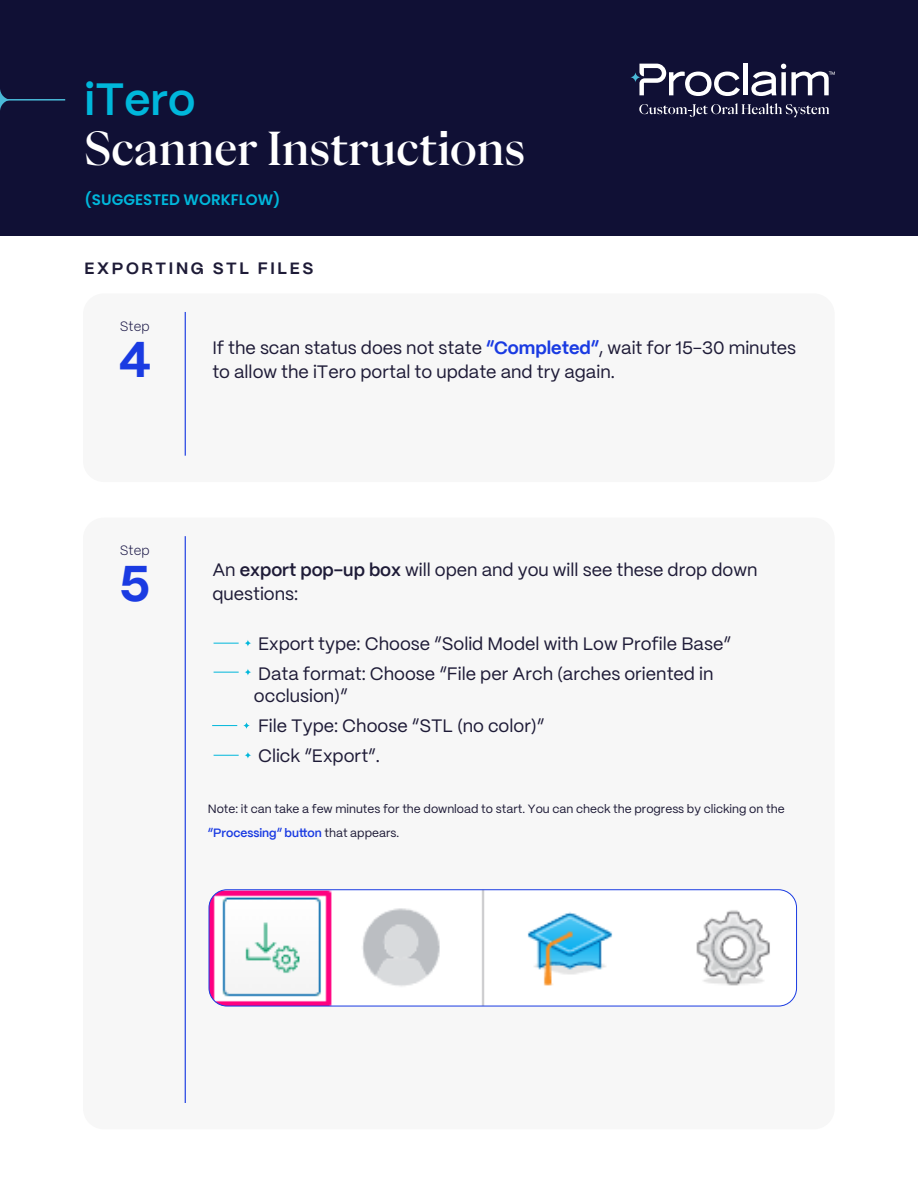
<style>
.page{position:relative;width:918px;height:1188px;background:#fff}
.page>*{position:absolute;margin:0;border:0;box-sizing:border-box;transform-origin:0 0}
.t1{font:700 49.95px "PP Mori";color:#1a3be2}
.t2{font:500 45px "PP Eiko";color:#fff}
.t3{font:600 45px "PP Mori";color:#00b7db}
.t4{font:18px/30px "PP Mori";color:#1e1b37}
.t5{font:700 16.5px "PP Mori";letter-spacing:.16em;color:#1e1b37}
.t6{font:600 15.15px "Poppins";color:#00b7db}
.t7{font:300 13.5px "PP Mori";color:#1b1847}
.t8{font:12px/24px "PP Mori";color:#1e1b37}
.s1{font-weight:700;color:#1a3be2}
.s2{font-weight:600}
.s3{font-weight:600;color:#1a3be2}
</style>
<div class="page">
<div style="left:83px;top:293px;width:752px;height:189px;background:#f7f7f7;border-radius:21px"></div>
<hr style="left:185px;top:312px;width:1px;height:144px;background:#1a3be2">
<div style="left:0;top:0;width:918px;height:236px;background:#101035"></div>
<svg style="left:639px;top:103px;width:190px;height:14px"></svg>
<div style="left:743px;top:64px;width:5px;height:31px;background:#fff"></div>
<svg style="left:639px;top:64px;width:101px;height:32px"></svg>
<svg style="left:630px;top:72px;width:11px;height:11px"></svg>
<svg style="left:751px;top:64px;width:84px;height:32px"></svg>
<hr style="left:1px;top:99px;width:64px;height:2px;background:#4abad8">
<svg style="left:0;top:89px;width:12px;height:21px"></svg>
<div style="left:83px;top:518px;width:752px;height:611px;background:#f7f7f7;border-radius:21px"></div>
<hr style="left:185px;top:536px;width:1px;height:567px;background:#1a3be2">
<svg style="left:214px;top:643px;width:25px;height:1px"></svg>
<svg style="left:244px;top:639px;width:8px;height:8px"></svg>
<svg style="left:214px;top:672px;width:25px;height:1px"></svg>
<svg style="left:244px;top:668px;width:8px;height:8px"></svg>
<svg style="left:212px;top:725px;width:25px;height:1px"></svg>
<svg style="left:243px;top:722px;width:7px;height:7px"></svg>
<svg style="left:214px;top:755px;width:25px;height:1px"></svg>
<svg style="left:244px;top:752px;width:8px;height:7px"></svg>
<img style="left:209px;top:890px;width:588px;height:116px">
<div style="left:209px;top:889px;width:588px;height:117px;border:1px solid #1a3be2;border-radius:18px"></div>
<h2 class="t3" style="left:85px;top:61px;width:112px">iTero</h2>
<h2 class="t2" style="left:85px;top:117px;width:442px">Scanner Instructions</h2>
<p class="t6" style="left:85px;top:191px;width:197px">(SUGGESTED WORKFLOW)</p>
<p class="t5" style="left:85px;top:254px;width:230px">EXPORTING STL FILES</p>
<p class="t7" style="left:120px;top:315px;width:31px">Step</p>
<h1 class="t1" style="left:119px;top:316px;width:33px">4</h1>
<p class="t4" style="left:212px;top:335px;width:585px;line-height:24px">If the scan status does not state <span class="s1">“Completed”</span>, wait for 15-30 minutes to allow the iTero portal to update and try again.</p>
<p class="t7" style="left:120px;top:539px;width:31px">Step</p>
<h1 class="t1" style="left:119px;top:540px;width:32px">5</h1>
<p class="t4" style="left:212px;top:557px;width:547px;line-height:24px">An <span class="s2">export pop-up box</span> will open and you will see these drop down questions:</p>
<p class="t4" style="left:258px;top:627px;width:474px">Export type: Choose “Solid Model with Low Profile Base”<br>Data format: Choose “File per Arch (arches oriented in</p>
<p class="t4" style="left:254px;top:680px;width:292px">occlusion)”<br>File Type: Choose “STL (no color)”<br>Click “Export”.</p>
<p class="t8" style="left:208px;top:796px;width:578px">Note: it can take a few minutes for the download to start. You can check the progress by clicking on the <span class="s3">“Processing” button</span> that appears.</p>
</div>
